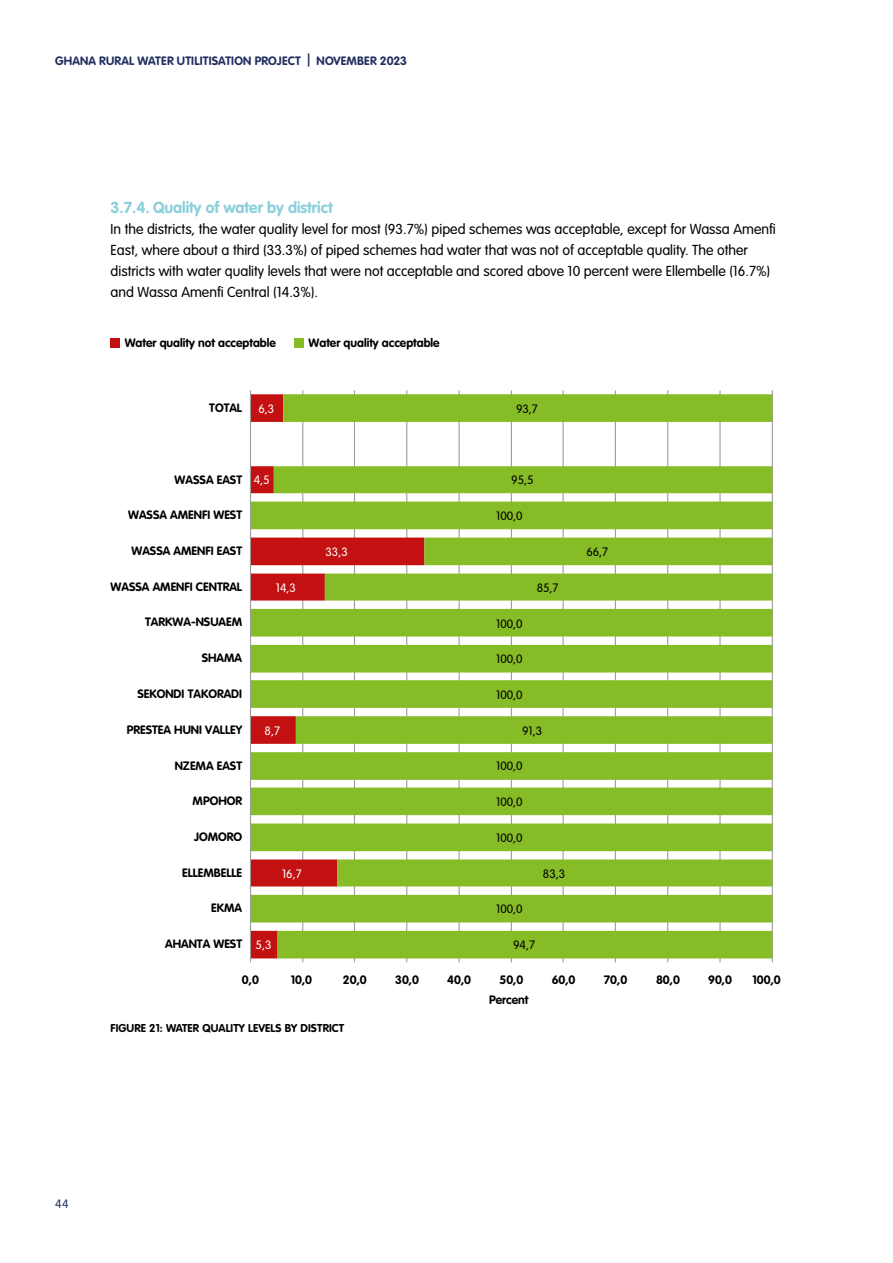
<style>
.page{position:relative;width:893px;height:1263px;background:#fff}
.page>*{position:absolute;margin:0;border:0;box-sizing:border-box;transform-origin:0 0}
.subparagraaf{font:700 15.75px "VAG Rounded Std";color:#8acfda}
.body{font:300 14.25px/21px "VAG Rounded Std";color:#000}
.t1{font:700 12px "VAG Rounded Std";color:#000}
.t2{font:300 12px "VAG Rounded Std";color:#000}
.t3{font:700 12px "VAG Rounded Std";letter-spacing:.015em;color:#233060}
.t4{font:300 12px "VAG Rounded Std";color:#fff}
.t5{font:300 12px "VAG Rounded Std";color:#233060}
.bijschriften{font:700 11.25px "VAG Rounded Std";letter-spacing:.01em;color:#000}
</style>
<div class="page">
<div style="left:111px;top:338px;width:9px;height:10px;background:#c31011"></div>
<div style="left:294px;top:338px;width:10px;height:10px;background:#86bc25"></div>
<hr style="left:302px;top:390px;width:1px;height:572px;background:#9d9d9c">
<hr style="left:354px;top:390px;width:1px;height:572px;background:#9d9d9c">
<hr style="left:406px;top:390px;width:1px;height:572px;background:#9d9d9c">
<hr style="left:459px;top:390px;width:1px;height:572px;background:#9d9d9c">
<hr style="left:511px;top:390px;width:1px;height:572px;background:#9d9d9c">
<hr style="left:562px;top:390px;width:2px;height:572px;background:#9d9d9c">
<hr style="left:615px;top:390px;width:1px;height:572px;background:#9d9d9c">
<hr style="left:667px;top:390px;width:1px;height:572px;background:#9d9d9c">
<hr style="left:719px;top:390px;width:2px;height:572px;background:#9d9d9c">
<hr style="left:772px;top:390px;width:1px;height:572px;background:#9d9d9c">
<svg style="left:251px;top:394px;width:521px;height:564px;fill:#86bc25"></svg>
<hr style="left:250px;top:390px;width:1px;height:572px;background:#9d9d9c">
<p class="t3" style="left:55px;top:53px;width:353px">GHANA RURAL WATER UTILITISATION PROJECT | NOVEMBER 2023</p>
<h3 class="subparagraaf" style="left:111px;top:198px;width:224px">3.7.4. Quality of water by district</h3>
<p class="body" style="left:111px;top:219px;width:667px">In the districts, the water quality level for most (93.7%) piped schemes was acceptable, except for Wassa Amenfi East, where about a third (33.3%) of piped schemes had water that was not of acceptable quality. The other districts with water quality levels that were not acceptable and scored above 10 percent were Ellembelle (16.7%) and Wassa Amenfi Central (14.3%).</p>
<p class="t1" style="left:125px;top:336px;width:153px">Water quality not acceptable</p>
<p class="t1" style="left:309px;top:336px;width:133px">Water quality acceptable</p>
<p class="t1" style="left:209px;top:400px;width:34px">TOTAL</p>
<p class="t4" style="left:258px;top:402px;width:17px">6,3</p>
<p class="t2" style="left:516px;top:402px;width:23px">93,7</p>
<p class="t1" style="left:175px;top:472px;width:69px">WASSA EAST</p>
<p class="t4" style="left:254px;top:473px;width:17px">4,5</p>
<p class="t2" style="left:511px;top:473px;width:24px">95,5</p>
<p class="t1" style="left:128px;top:508px;width:115px">WASSA AMENFI WEST</p>
<p class="t2" style="left:496px;top:509px;width:28px">100,0</p>
<p class="t1" style="left:131px;top:544px;width:112px">WASSA AMENFI EAST</p>
<p class="t4" style="left:326px;top:545px;width:24px">33,3</p>
<p class="t2" style="left:586px;top:545px;width:23px">66,7</p>
<p class="t1" style="left:111px;top:580px;width:133px">WASSA AMENFI CENTRAL</p>
<p class="t4" style="left:276px;top:580px;width:22px">14,3</p>
<p class="t2" style="left:537px;top:580px;width:23px">85,7</p>
<p class="t1" style="left:145px;top:615px;width:98px">TARKWA-NSUAEM</p>
<p class="t2" style="left:496px;top:616px;width:28px">100,0</p>
<p class="t1" style="left:202px;top:651px;width:42px">SHAMA</p>
<p class="t2" style="left:496px;top:652px;width:28px">100,0</p>
<p class="t1" style="left:137px;top:686px;width:106px">SEKONDI TAKORADI</p>
<p class="t2" style="left:496px;top:688px;width:28px">100,0</p>
<p class="t1" style="left:127px;top:722px;width:117px">PRESTEA HUNI VALLEY</p>
<p class="t4" style="left:265px;top:724px;width:17px">8,7</p>
<p class="t2" style="left:522px;top:724px;width:22px">91,3</p>
<p class="t1" style="left:175px;top:758px;width:69px">NZEMA EAST</p>
<p class="t2" style="left:496px;top:759px;width:28px">100,0</p>
<p class="t1" style="left:193px;top:794px;width:51px">MPOHOR</p>
<p class="t2" style="left:496px;top:795px;width:28px">100,0</p>
<p class="t1" style="left:194px;top:830px;width:49px">JOMORO</p>
<p class="t2" style="left:496px;top:831px;width:28px">100,0</p>
<p class="t1" style="left:182px;top:865px;width:61px">ELLEMBELLE</p>
<p class="t4" style="left:282px;top:866px;width:21px">16,7</p>
<p class="t2" style="left:543px;top:866px;width:24px">83,3</p>
<p class="t1" style="left:211px;top:901px;width:32px">EKMA</p>
<p class="t2" style="left:496px;top:902px;width:28px">100,0</p>
<p class="t1" style="left:165px;top:937px;width:78px">AHANTA WEST</p>
<p class="t4" style="left:256px;top:938px;width:17px">5,3</p>
<p class="t2" style="left:513px;top:938px;width:23px">94,7</p>
<p class="t1" style="left:242px;top:973px;width:18px">0,0</p>
<p class="t1" style="left:291px;top:973px;width:23px">10,0</p>
<p class="t1" style="left:343px;top:973px;width:25px">20,0</p>
<p class="t1" style="left:395px;top:973px;width:25px">30,0</p>
<p class="t1" style="left:447px;top:973px;width:25px">40,0</p>
<p class="t1" style="left:499px;top:973px;width:25px">50,0</p>
<p class="t1" style="left:552px;top:973px;width:25px">60,0</p>
<p class="t1" style="left:604px;top:973px;width:25px">70,0</p>
<p class="t1" style="left:656px;top:973px;width:25px">80,0</p>
<p class="t1" style="left:708px;top:973px;width:25px">90,0</p>
<p class="t1" style="left:752px;top:973px;width:30px">100,0</p>
<p class="bijschriften" style="left:111px;top:1021px;width:235px">FIGURE 21: WATER QUALITY LEVELS BY DISTRICT</p>
<p class="t5" style="left:55px;top:1196px;width:15px">44</p>
<p class="t1" style="left:489px;top:993px;width:41px">Percent</p>
</div>
